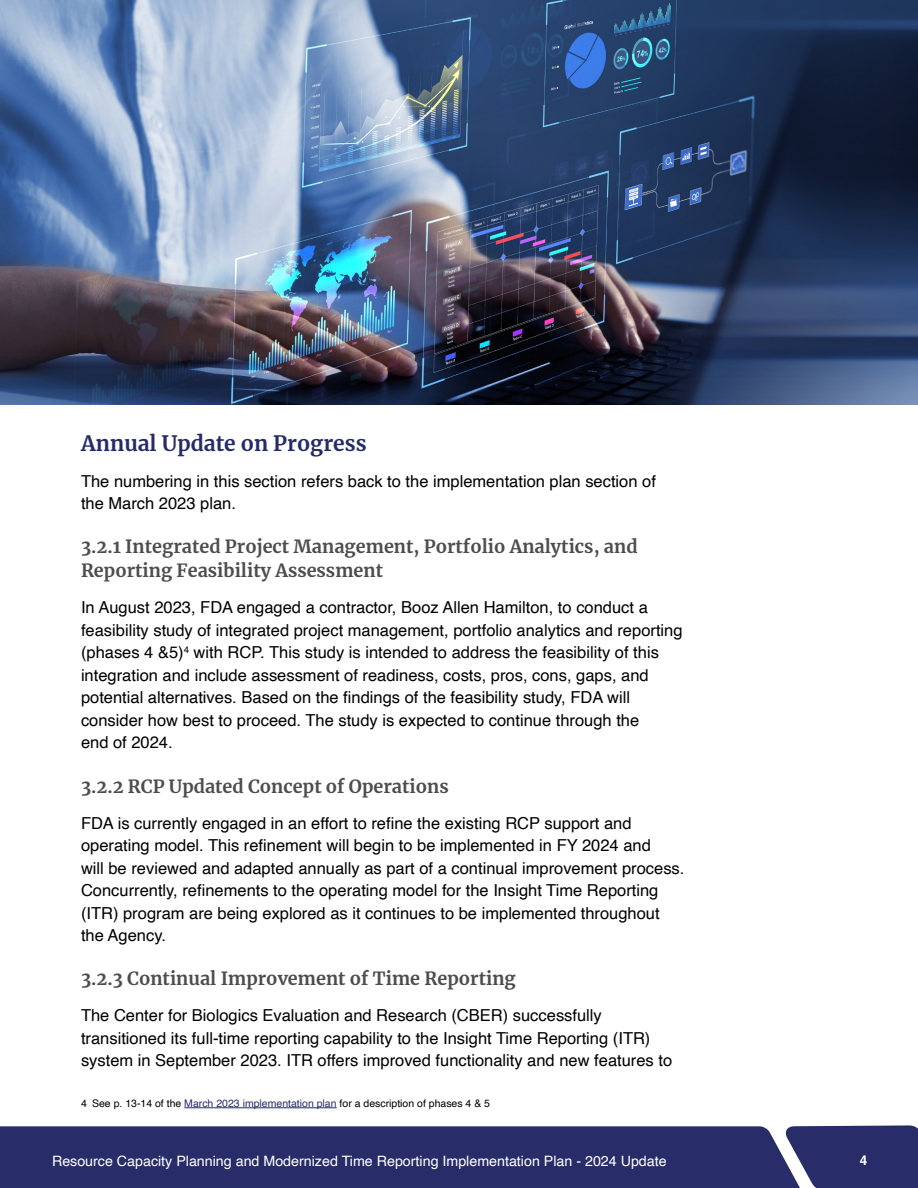
<style>
.page{position:relative;width:918px;height:1188px;background:#fff}
.page>*{position:absolute;margin:0;border:0;box-sizing:border-box;transform-origin:0 0}
.t1{font:700 21px "Merriweather";color:#252b69}
.H3-Subsection{font:700 18px/24px "Merriweather";color:#4d4d4f}
.t2{font:16.5px/22.5px "Helvetica";color:#000}
.t3{font:14.25px "Helvetica";color:#fff}
.t4{font:700 13.5px "Helvetica";color:#fff}
.Footnote{font:10.5px "Helvetica";color:#000}
.s1{color:#282d69}
</style>
<div class="page">
<div style="left:802px;top:1125px;width:116px;height:63px;background:#282d69"></div>
<div style="left:0;top:1126px;width:802px;height:62px;background:#282d69"></div>
<img style="left:0;top:0;width:918px;height:405px">
<hr style="left:184px;top:1108px;width:153px;height:1px;background:#282d69">
<h2 class="t1" style="left:81px;top:428px;width:287px">Annual Update on Progress</h2>
<p class="t2" style="left:81px;top:470px;width:577px">The numbering in this section refers back to the implementation plan section of the March 2023 plan.</p>
<h3 class="H3-Subsection" style="left:81px;top:534px;width:558px">3.2.1 Integrated Project Management, Portfolio Analytics, and<br>Reporting Feasibility Assessment</h3>
<p class="t2" style="left:81px;top:597px;width:603px">In August 2023, FDA engaged a contractor, Booz Allen Hamilton, to conduct a feasibility study of integrated project management, portfolio analytics and reporting (phases 4 &amp;5)<sup>4</sup> with RCP. This study is intended to address the feasibility of this integration and include assessment of readiness, costs, pros, cons, gaps, and potential alternatives. Based on the findings of the feasibility study, FDA will consider how best to proceed. The study is expected to continue through the<br>end of 2024.</p>
<h3 class="H3-Subsection" style="left:81px;top:773px;width:369px">3.2.2 RCP Updated Concept of Operations</h3>
<p class="t2" style="left:81px;top:812px;width:605px">FDA is currently engaged in an effort to refine the existing RCP support and operating model. This refinement will begin to be implemented in FY 2024 and<br>will be reviewed and adapted annually as part of a continual improvement process.<br>Concurrently, refinements to the operating model for the Insight Time Reporting (ITR) program are being explored as it continues to be implemented throughout the Agency.</p>
<h3 class="H3-Subsection" style="left:81px;top:966px;width:436px">3.2.3 Continual Improvement of Time Reporting</h3>
<p class="t2" style="left:81px;top:1005px;width:593px">The Center for Biologics Evaluation and Research (CBER) successfully transitioned its full-time reporting capability to the Insight Time Reporting (ITR) system in September 2023. ITR offers improved functionality and new features to</p>
<h6 class="Footnote" style="left:81px;top:1095px;width:411px">4 See p. 13-14 of the <span class="s1">March 2023 implementation plan</span> for a description of phases 4 &amp; 5</h6>
<p class="t3" style="left:52px;top:1150px;width:616px">Resource Capacity Planning and Modernized Time Reporting Implementation Plan - 2024 Update</p>
<p class="t4" style="left:860px;top:1152px;width:9px">4</p>
</div>
